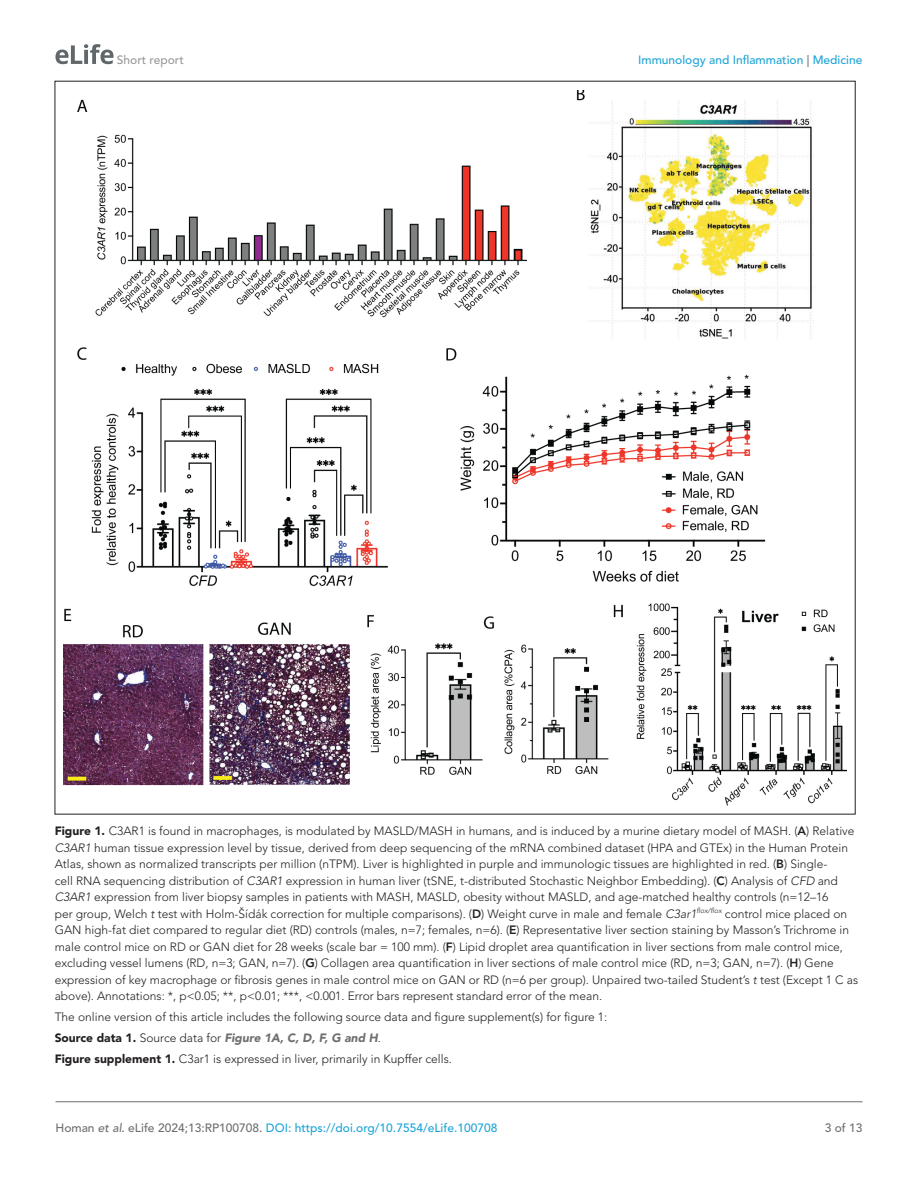
<style>
.page{position:relative;width:918px;height:1188px;background:#fff}
.page>*{position:absolute;margin:0;border:0;box-sizing:border-box;transform-origin:0 0}
.t1{font:300 12px/16.5px "Avenir LT Std";color:#231f20}
.t2{font:500 12px "Avenir LT Std";color:#1ea4d7}
.t3{font:500 12px "Avenir LT Std";color:#9a9a9a}
.t4{font:500 12px "Avenir LT Std";color:#6e6e70}
.s1{color:#6e6e70}
.s2{font-weight:900}
.s3{font-weight:800}
.s4{font-style:italic}
.s5{font-weight:900;font-style:italic;color:#6e6e70}
.s6{font-style:italic;color:#6e6e70}
</style>
<div class="page">
<svg style="left:55px;top:44px;width:59px;height:20px"></svg>
<hr style="left:56px;top:1101px;width:806px;height:1px;background:#6e6e70">
<img style="left:64px;top:90px;width:782px;height:715px">
<p class="t3" style="left:117px;top:53px;width:68px">Short report</p>
<p class="t2" style="left:638px;top:53px;width:226px">Immunology and Inflammation <span class="s1">|</span> Medicine</p>
<p class="t1" style="left:55px;top:823px;width:805px"><span class="s2">Figure 1.</span> C3AR1 is found in macrophages, is modulated by MASLD/MASH in humans, and is induced by a murine dietary model of MASH. (<span class="s3">A</span>) Relative <span class="s4">C3AR1</span> human tissue expression level by tissue, derived from deep sequencing of the mRNA combined dataset (HPA and GTEx) in the Human Protein Atlas, shown as normalized transcripts per million (nTPM). Liver is highlighted in purple and immunologic tissues are highlighted in red. (<span class="s3">B</span>) Single-<br>cell RNA sequencing distribution of <span class="s4">C3AR1</span> expression in human liver (tSNE, t-distributed Stochastic Neighbor Embedding). (<span class="s3">C</span>) Analysis of <span class="s4">CFD</span> and <span class="s4">C3AR1</span> expression from liver biopsy samples in patients with MASH, MASLD, obesity without MASLD, and age-matched healthy controls (n=12–16<br>per group, Welch <span class="s4">t</span> test with Holm-Šídák correction for multiple comparisons). (<span class="s3">D</span>) Weight curve in male and female <span class="s4">C3ar1</span><sup>flox/flox</sup> control mice placed on GAN high-fat diet compared to regular diet (RD) controls (males, n=7; females, n=6). (<span class="s3">E</span>) Representative liver section staining by Masson’s Trichrome in male control mice on RD or GAN diet for 28 weeks (scale bar = 100 mm). (<span class="s3">F</span>) Lipid droplet area quantification in liver sections from male control mice, excluding vessel lumens (RD, n=3; GAN, n=7). (<span class="s3">G</span>) Collagen area quantification in liver sections of male control mice (RD, n=3; GAN, n=7). (<span class="s3">H</span>) Gene expression of key macrophage or fibrosis genes in male control mice on GAN or RD (n=6 per group). Unpaired two-tailed Student’s <span class="s4">t</span> test (Except 1 C as above). Annotations: *, p&lt;0.05; **, p&lt;0.01; ***, &lt;0.001. Error bars represent standard error of the mean.</p>
<p class="t1" style="left:55px;top:1007px;width:554px;line-height:21px">The online version of this article includes the following source data and figure supplement(s) for figure 1:<br><span class="s2">Source data 1.</span> Source data for <span class="s5">Figure 1A, C, D, F, G and H</span>.<br><span class="s2">Figure supplement 1.</span> C3ar1 is expressed in liver, primarily in Kupffer cells.</p>
<p class="t2" style="left:56px;top:1121px;width:443px"><span class="s1">Homan</span> <span class="s6">et al</span><span class="s1">. eLife 2024;13:RP100708.</span> DOI: https://doi.org/10.7554/eLife.100708</p>
<p class="t4" style="left:825px;top:1121px;width:39px">3 of 13</p>
</div>
